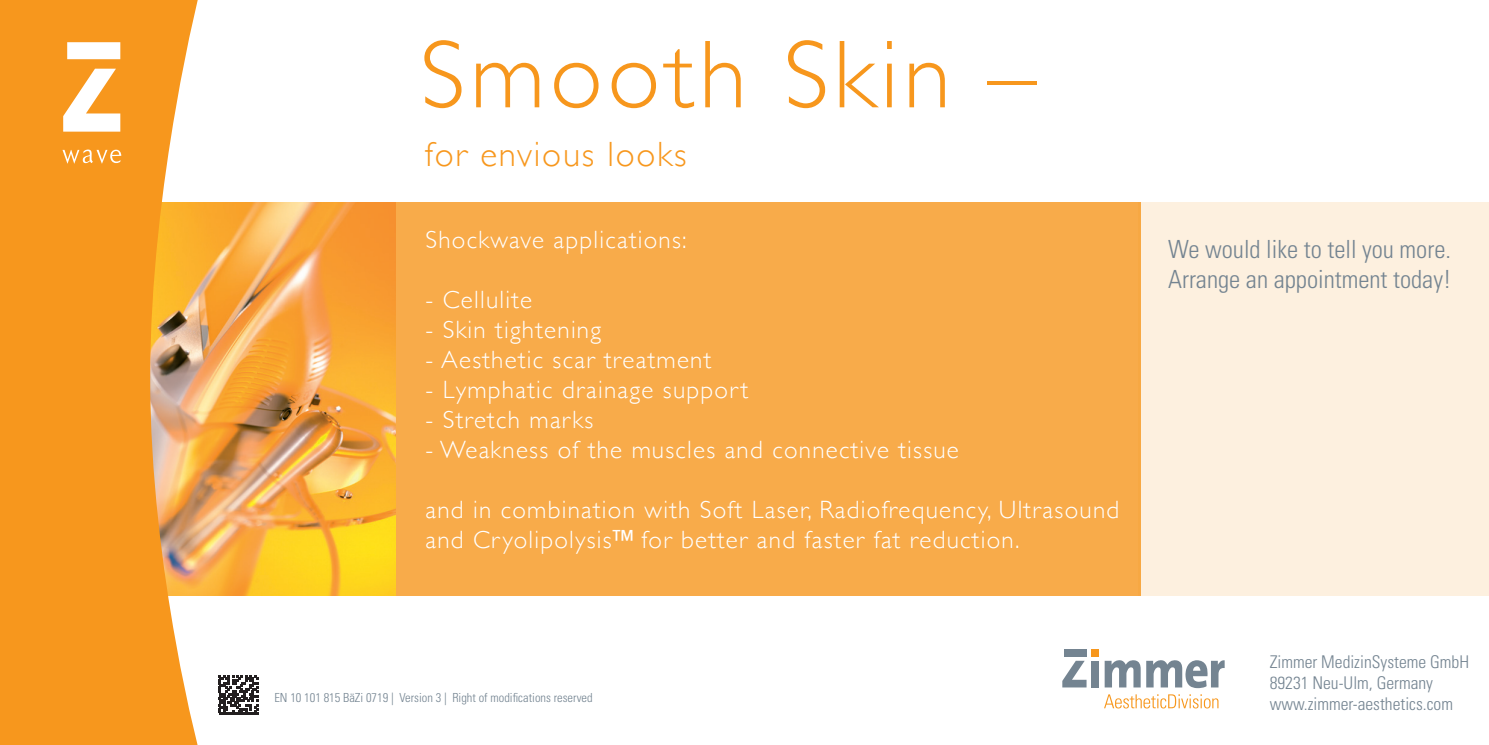
<style>
.page{position:relative;width:1489px;height:745px;background:#fff}
.page>*{position:absolute;margin:0;border:0;box-sizing:border-box;transform-origin:0 0}
.t1{font:300 97px "Gill Sans";letter-spacing:.05em;color:#f7971d}
.t2{font:300 35px "Gill Sans";letter-spacing:.05em;color:#f7971d}
.t3{font:300 25px/30px "Gill Sans";letter-spacing:.05em;color:#fff}
.t4{font:300 condensed 25px/30px "Univers LT Std";color:#748491}
.t5{font:300 condensed 17.5px/21px "Univers LT Std";color:#748491}
.t6{font:300 condensed 12.5px "Univers LT Std";color:#748491}
.s1{font-family:"Univers LT Std";font-weight:400;font-stretch:condensed}
</style>
<div class="page">
<div style="left:392px;top:202px;width:748px;height:393px;background:#f8ab4a"></div>
<div style="left:1138px;top:202px;width:350px;height:393px;background:#fdf0df"></div>
<img style="left:203px;top:202px;width:193px;height:393px">
<svg style="left:0;top:0;width:203px;height:744px;background:#f49f33"></svg>
<svg style="left:1062px;top:660px;width:24px;height:27px"></svg>
<div style="left:1063px;top:649px;width:23px;height:7px;background:#748491"></div>
<div style="left:1091px;top:660px;width:7px;height:27px;background:#748491"></div>
<div style="left:1091px;top:649px;width:7px;height:7px;background:#f7971d"></div>
<svg style="left:1104px;top:660px;width:36px;height:27px"></svg>
<svg style="left:1146px;top:660px;width:78px;height:27px"></svg>
<svg style="left:1104px;top:694px;width:97px;height:14px"></svg>
<svg style="left:1203px;top:698px;width:7px;height:10px"></svg>
<svg style="left:1204px;top:698px;width:5px;height:9px"></svg>
<svg style="left:1212px;top:698px;width:6px;height:9px"></svg>
<svg style="left:62px;top:149px;width:59px;height:15px"></svg>
<svg style="left:63px;top:42px;width:57px;height:89px"></svg>
<svg style="left:219px;top:675px;width:39px;height:37px"></svg>
<hr style="left:219px;top:712px;width:39px;height:2px;background:#231f20">
<h1 class="t1" style="left:420px;top:-1px;width:617px">Smooth Skin –</h1>
<h2 class="t2" style="left:425px;top:127px;width:263px">for envious looks</h2>
<p class="t3" style="left:425px;top:223px;width:263px">Shockwave applications:</p>
<p class="t3" style="left:425px;top:283px;width:108px">- Cellulite</p>
<p class="t3" style="left:425px;top:313px;width:177px">- Skin tightening</p>
<p class="t3" style="left:425px;top:343px;width:287px">- Aesthetic scar treatment</p>
<p class="t3" style="left:425px;top:373px;width:324px">- Lymphatic drainage support</p>
<p class="t3" style="left:425px;top:403px;width:169px">- Stretch marks</p>
<p class="t3" style="left:425px;top:433px;width:535px">- Weakness of the muscles and connective tissue</p>
<p class="t3" style="left:425px;top:493px;width:695px">and in combination with Soft Laser, Radiofrequency, Ultrasound and Cryolipolysis<span class="s1">™</span> for better and faster fat reduction.</p>
<p class="t6" style="left:274px;top:689px;width:320px">EN 10 101 815 BäZi 0719 | Version 3 | Right of modifications reserved</p>
<p class="t4" style="left:1168px;top:233px;width:285px">We would like to tell you more.<br>Arrange an appointment today!</p>
<p class="t5" style="left:1269px;top:650px;width:201px">Zimmer MedizinSysteme GmbH<br>89231 Neu-Ulm, Germany www.zimmer-aesthetics.com</p>
</div>
